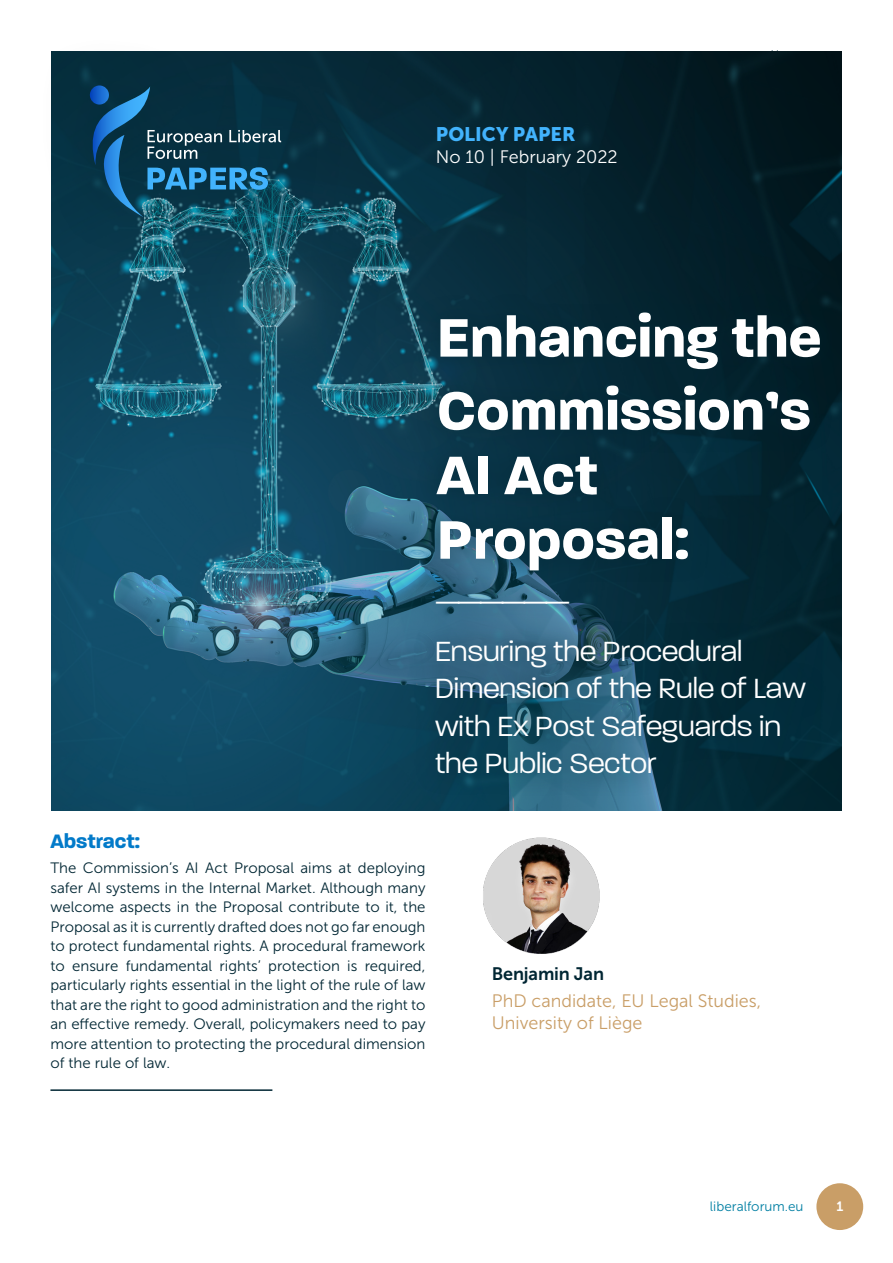
<style>
.page{position:relative;width:893px;height:1263px;background:#fff}
.page>*{position:absolute;margin:0;border:0;box-sizing:border-box;transform-origin:0 0}
.t1{font:700 58.5px/73.1px "Paralucent";color:#fff}
.t2{font:300 30px/37.5px "Paralucent";color:#fff}
.t3{font:700 21px "Paralucent";color:#027ac9}
.t4{font:19.5px "Museo Sans 900";color:#42b3fd}
.t5{font:18px/21.6px "Museo Sans 300";color:#c99e67}
.t6{font:18px "Museo Sans 300";color:#fff}
.t7{font:18px "Museo Sans 700";letter-spacing:-.01em;color:#002633}
.t8{font:15px/19.5px "Museo Sans 300";color:#002633;text-align:justify}
.t9{font:13.5px "Museo Sans 300";color:#007fa3}
.t10{font:13.5px "Museo Sans 700";color:#fff}
</style>
<div class="page">
<div style="left:816px;top:1183px;width:47px;height:47px;background:#c99e67;border-radius:50%"></div>
<img style="left:51px;top:51px;width:791px;height:759px">
<hr style="left:50px;top:1089px;width:222px;height:2px;background:#002633">
<img style="left:483px;top:837px;width:117px;height:117px">
<div style="left:413px;top:289px;width:431px;height:509px;background:#002633;opacity:.75"></div>
<div style="left:39px;top:35px;width:288px;height:225px;background:#002633;opacity:.75"></div>
<svg style="left:80px;top:85px;width:201px;height:132px;background:#154a65"></svg>
<h3 class="t4" style="left:436px;top:123px;width:141px">POLICY PAPER</h3>
<p class="t6" style="left:436px;top:147px;width:183px">No 10 | February 2022</p>
<h1 class="t1" style="left:437px;top:301px;width:386px">Enhancing the<br>Commission’s</h1>
<h1 class="t1" style="left:437px;top:443px;width:254px;line-height:64.5px">AI Act<br>Proposal:</h1>
<h2 class="t2" style="left:435px;top:554px;width:309px;line-height:64.5px">______<br>Ensuring the Procedural</h2>
<h2 class="t2" style="left:435px;top:670px;width:372px">Dimension of the Rule of Law with Ex Post Safeguards in the Public Sector</h2>
<h3 class="t3" style="left:50px;top:829px;width:91px">Abstract:</h3>
<p class="t8" style="left:50px;top:858px;width:377px">The Commission’s AI Act Proposal aims at deploying safer AI systems in the Internal Market. Although many welcome aspects in the Proposal contribute to it, the Proposal as it is currently drafted does not go far enough to protect fundamental rights. A procedural framework to ensure fundamental rights’ protection is required, particularly rights essential in the light of the rule of law that are the right to good administration and the right to an effective remedy. Overall, policymakers need to pay more attention to protecting the procedural dimension of the rule of law.</p>
<p class="t7" style="left:492px;top:964px;width:114px">Benjamin Jan</p>
<p class="t5" style="left:492px;top:990px;width:271px">PhD candidate, EU Legal Studies,<br>University of Liège</p>
<p class="t9" style="left:710px;top:1199px;width:95px">liberalforum.eu</p>
<p class="t10" style="left:836px;top:1199px;width:8px">1</p>
</div>
